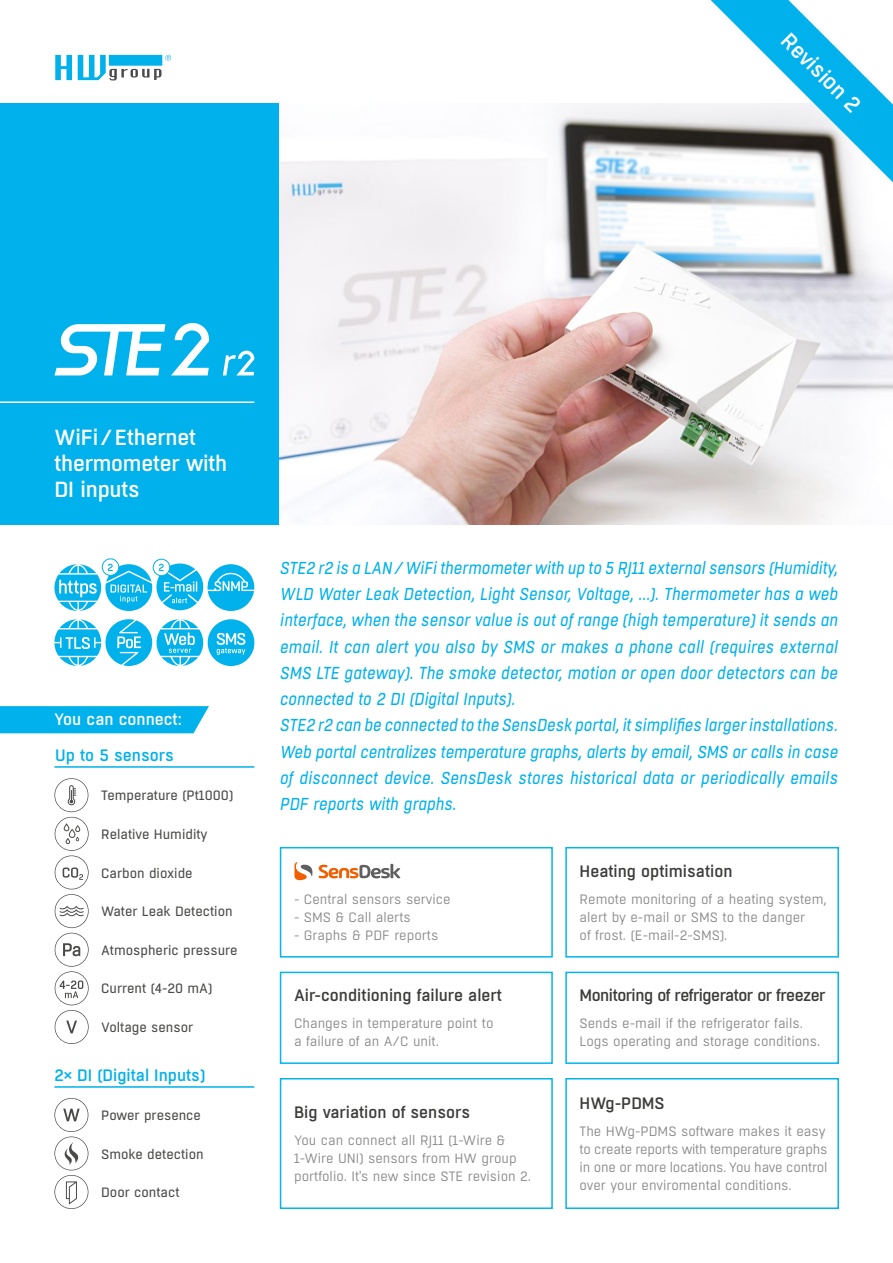
<style>
.page{position:relative;width:893px;height:1263px;background:#fff}
.page>*{position:absolute;margin:0;border:0;box-sizing:border-box;transform-origin:0 0}
.t1{font:500 21.75px/25.7px "Boxed";letter-spacing:-.01em;color:#fff}
.t2{font:italic 17.25px/26.2px "Boxed";letter-spacing:.01em;color:#00b1eb}
.t3{font:500 16.5px "Boxed";color:#3c3c3b}
.t4{font:500 16.5px "Boxed";letter-spacing:-.03em;color:#3c3c3b}
.t5{font:500 16.5px "Boxed";color:#00b1eb}
.t6{font:500 16.5px "Boxed";color:#fff}
.t7{font:13.5px/18px "Boxed";color:#898888}
.t8{font:13.5px "Boxed";color:#4a4a49}
.t9{font:500 10.35px "Boxed";color:#00b1eb}
</style>
<div class="page">
<img style="left:279px;top:103px;width:614px;height:421px">
<svg style="left:0;top:706px;width:209px;height:27px;background:#0ab4eb"></svg>
<div style="left:565px;top:972px;width:274px;height:92px;border:2px solid #00b6ed"></div>
<div style="left:280px;top:972px;width:273px;height:92px;border:2px solid #00b6ed"></div>
<div style="left:280px;top:1078px;width:273px;height:131px;border:2px solid #00b6ed"></div>
<div style="left:565px;top:1078px;width:274px;height:131px;border:2px solid #00b6ed"></div>
<div style="left:0;top:103px;width:279px;height:421px;background:#00b1eb"></div>
<hr style="left:0;top:401px;width:254px;height:2px;background:#fff">
<svg style="left:711px;top:0;width:182px;height:182px"></svg>
<svg style="left:55px;top:55px;width:116px;height:25px"></svg>
<div style="left:102px;top:558px;width:17px;height:18px;border:1px solid #00b1eb;border-radius:50%"></div>
<div style="left:153px;top:559px;width:17px;height:17px;border:1px solid #00b1eb;border-radius:50%"></div>
<svg style="left:54px;top:562px;width:201px;height:49px"></svg>
<svg style="left:54px;top:1098px;width:35px;height:111px"></svg>
<hr style="left:54px;top:766px;width:200px;height:2px;background:#00b1eb">
<hr style="left:54px;top:1086px;width:200px;height:2px;background:#00b1eb">
<svg style="left:54px;top:778px;width:35px;height:266px"></svg>
<div style="left:565px;top:847px;width:274px;height:110px;border:2px solid #00b6ed"></div>
<div style="left:280px;top:847px;width:273px;height:110px;border:2px solid #00b6ed"></div>
<svg style="left:294px;top:862px;width:107px;height:18px"></svg>
<svg style="left:54px;top:619px;width:201px;height:47px"></svg>
<svg style="left:54px;top:324px;width:111px;height:51px"></svg>
<svg style="left:171px;top:323px;width:38px;height:52px"></svg>
<svg style="left:223px;top:351px;width:31px;height:24px"></svg>
<p class="t1" style="left:793px;top:28px;width:103px;rotate:45deg">Revision 2</p>
<p class="t1" style="left:55px;top:425px;width:174px">WiFi/Ethernet thermometer with<br>DI inputs</p>
<p class="t9" style="left:108px;top:560px;width:7px">2</p>
<p class="t9" style="left:158px;top:561px;width:7px">2</p>
<p class="t6" style="left:54px;top:709px;width:129px">You can connect:</p>
<p class="t5" style="left:55px;top:744px;width:120px">Up to 5 sensors</p>
<p class="t8" style="left:101px;top:787px;width:134px">Temperature (Pt1000)</p>
<p class="t8" style="left:101px;top:826px;width:108px">Relative Humidity</p>
<p class="t8" style="left:101px;top:864px;width:93px">Carbon dioxide</p>
<p class="t8" style="left:101px;top:903px;width:133px">Water Leak Detection</p>
<p class="t8" style="left:101px;top:941px;width:138px">Atmospheric pressure</p>
<p class="t8" style="left:101px;top:980px;width:113px">Current (4-20 mA)</p>
<p class="t8" style="left:101px;top:1019px;width:94px">Voltage sensor</p>
<p class="t5" style="left:54px;top:1064px;width:152px">2× DI (Digital Inputs)</p>
<p class="t8" style="left:101px;top:1107px;width:101px">Power presence</p>
<p class="t8" style="left:101px;top:1145px;width:104px">Smoke detection</p>
<p class="t8" style="left:101px;top:1184px;width:80px">Door contact</p>
<p class="t2" style="left:280px;top:555px;width:559px">STE2 r2 is a LAN/WiFi thermometer with up to 5 RJ11 external sensors (Humidity, WLD Water Leak Detection, Light Sensor, Voltage, ...). Thermometer has a web interface, when the sensor value is out of range (high temperature) it sends an email. It can alert you also by SMS or makes a phone call (requires external SMS LTE gateway). The smoke detector, motion or open door detectors can be connected to 2 DI (Digital Inputs).<br>STE2 r2 can be connected to the SensDesk portal, it simplifies larger installations.<br>Web portal centralizes temperature graphs, alerts by email, SMS or calls in case of disconnect device. SensDesk stores historical data or periodically emails PDF reports with graphs.</p>
<p class="t7" style="left:294px;top:890px;width:158px">- Central sensors service</p>
<p class="t7" style="left:294px;top:908px;width:118px">- SMS &amp; Call alerts</p>
<p class="t7" style="left:294px;top:926px;width:146px">- Graphs &amp; PDF reports</p>
<p class="t3" style="left:294px;top:985px;width:209px">Air-conditioning failure alert</p>
<p class="t7" style="left:294px;top:1015px;width:201px">Changes in temperature point to a failure of an A/C unit.</p>
<p class="t3" style="left:294px;top:1102px;width:178px">Big variation of sensors</p>
<p class="t7" style="left:294px;top:1132px;width:239px">You can connect all RJ11 (1-Wire &amp;<br>1-Wire UNI) sensors from HW group portfolio. It's new since STE revision 2.</p>
<p class="t3" style="left:580px;top:861px;width:154px">Heating optimisation</p>
<p class="t7" style="left:580px;top:890px;width:249px">Remote monitoring of a heating system, alert by e-mail or SMS to the danger<br>of frost. (E-mail-2-SMS).</p>
<p class="t4" style="left:580px;top:985px;width:247px">Monitoring of refrigerator or freezer</p>
<p class="t7" style="left:580px;top:1015px;width:242px">Sends e-mail if the refrigerator fails.<br>Logs operating and storage conditions.</p>
<p class="t3" style="left:580px;top:1093px;width:87px">HWg-PDMS</p>
<p class="t7" style="left:580px;top:1123px;width:250px">The HWg-PDMS software makes it easy to create reports with temperature graphs in one or more locations. You have control over your enviromental conditions.</p>
</div>
